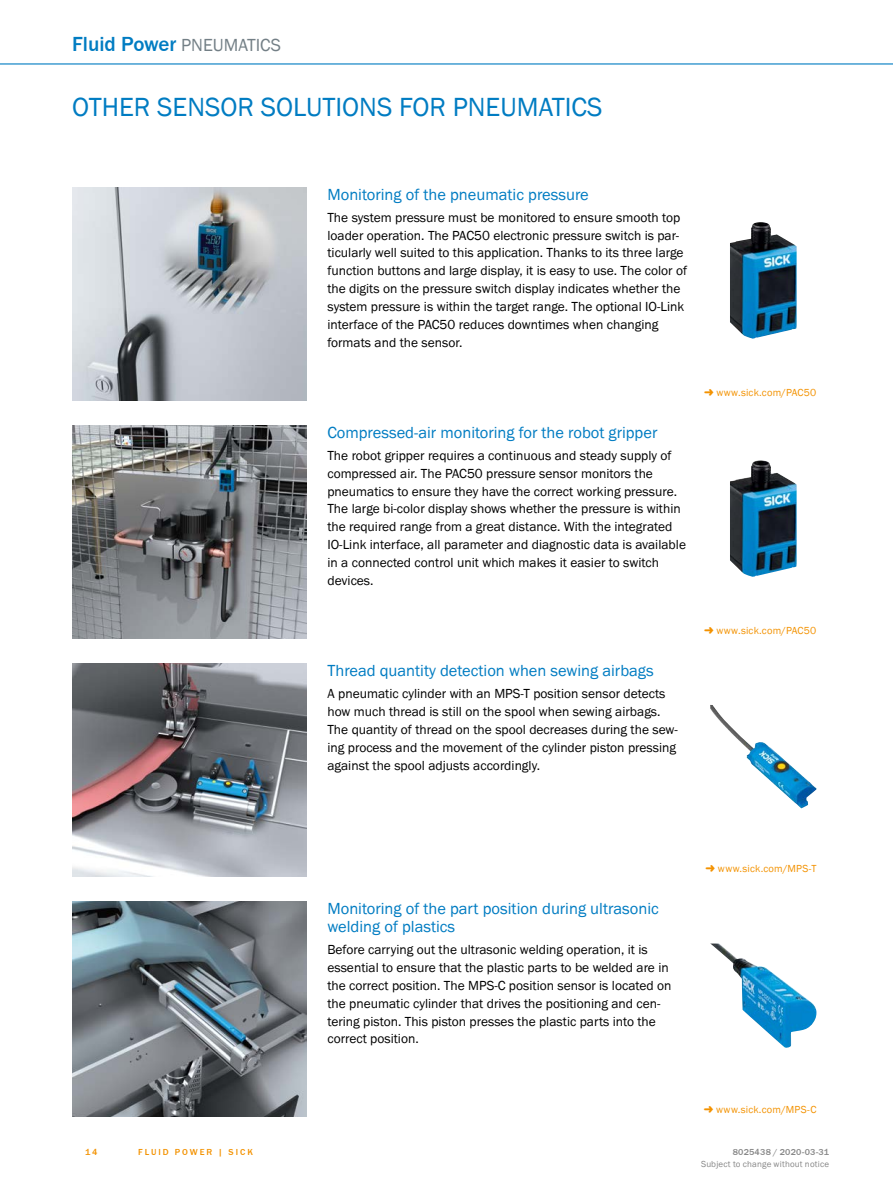
<style>
.page{position:relative;width:893px;height:1188px;background:#fff}
.page>*{position:absolute;margin:0;border:0;box-sizing:border-box;transform-origin:0 0}
.t1{font:27px "SICK Franklin";color:#007cc2}
.t2{font:500 21px "SICK Franklin";color:#007cc2}
.t3{font:16.5px/17.9px "SICK Franklin";color:#007cc2}
.t4{font:13.5px/17.9px "SICK Franklin";color:#000}
.t5{font:10.5px "SICK Franklin";letter-spacing:.015em;color:#f39200}
.t6{font:9px "SICK Franklin";letter-spacing:.02em;color:#878787}
.t7{font:500 9px "SICK Franklin";letter-spacing:.02em;color:#878787}
.t8{font:500 9px "SICK Franklin";letter-spacing:.225em;color:#f39200}
.s1{font-weight:400;font-size:18px;color:#737f86}
</style>
<div class="page">
<hr style="left:0;top:63px;width:893px;height:2px;background:#007cc2">
<img style="left:72px;top:426px;width:234px;height:212px">
<img style="left:72px;top:664px;width:234px;height:212px">
<img style="left:72px;top:902px;width:234px;height:215px">
<img style="left:72px;top:188px;width:234px;height:212px">
<img style="left:710px;top:705px;width:106px;height:104px">
<img style="left:710px;top:943px;width:106px;height:105px">
<img style="left:730px;top:222px;width:67px;height:117px">
<img style="left:730px;top:460px;width:67px;height:117px">
<h2 class="t2" style="left:72px;top:31px;width:210px">Fluid Power <span class="s1">PNEUMATICS</span></h2>
<h1 class="t1" style="left:72px;top:90px;width:532px">OTHER SENSOR SOLUTIONS FOR PNEUMATICS</h1>
<p class="t8" style="left:85px;top:1146px;width:14px">14</p>
<p class="t3" style="left:327px;top:185px;width:263px">Monitoring of the pneumatic pressure</p>
<p class="t4" style="left:327px;top:208px;width:361px">The system pressure must be monitored to ensure smooth top loader operation. The PAC50 electronic pressure switch is par&shy;ticularly well suited to this application. Thanks to its three large function buttons and large display, it is easy to use. The color of the digits on the pressure switch display indicates whether the system pressure is within the target range. The optional IO-Link interface of the PAC50 reduces downtimes when changing formats and the sensor.</p>
<p class="t3" style="left:327px;top:423px;width:332px">Compressed-air monitoring for the robot gripper</p>
<p class="t4" style="left:327px;top:447px;width:360px">The robot gripper requires a continuous and steady supply of compressed air. The PAC50 pressure sensor monitors the pneumatics to ensure they have the correct working pressure.<br>The large bi-color display shows whether the pressure is within the required range from a great distance. With the integrated IO-Link interface, all parameter and diagnostic data is available in a connected control unit which makes it easier to switch devices.</p>
<p class="t3" style="left:327px;top:662px;width:328px">Thread quantity detection when sewing airbags</p>
<p class="t4" style="left:327px;top:685px;width:352px">A pneumatic cylinder with an MPS-T position sensor detects how much thread is still on the spool when sewing airbags.<br>The quantity of thread on the spool decreases during the sew&shy;ing process and the movement of the cylinder piston pressing against the spool adjusts accordingly.</p>
<p class="t5" style="left:716px;top:386px;width:101px">www.sick.com/PAC50</p>
<p class="t5" style="left:716px;top:624px;width:101px">www.sick.com/PAC50</p>
<p class="t3" style="left:327px;top:900px;width:333px">Monitoring of the part position during ultrasonic welding of plastics</p>
<p class="t4" style="left:327px;top:941px;width:345px">Before carrying out the ultrasonic welding operation, it is essential to ensure that the plastic parts to be welded are in the correct position. The MPS-C position sensor is located on the pneumatic cylinder that drives the positioning and cen&shy;tering piston. This piston presses the plastic parts into the correct position.</p>
<p class="t5" style="left:718px;top:862px;width:100px">www.sick.com/MPS-T</p>
<p class="t5" style="left:716px;top:1103px;width:102px">www.sick.com/MPS-C</p>
<p class="t8" style="left:138px;top:1146px;width:116px">FLUID POWER | SICK</p>
<p class="t7" style="left:733px;top:1146px;width:98px">8025438 / 2020-03-31</p>
<p class="t6" style="left:701px;top:1159px;width:130px">Subject to change without notice</p>
</div>
